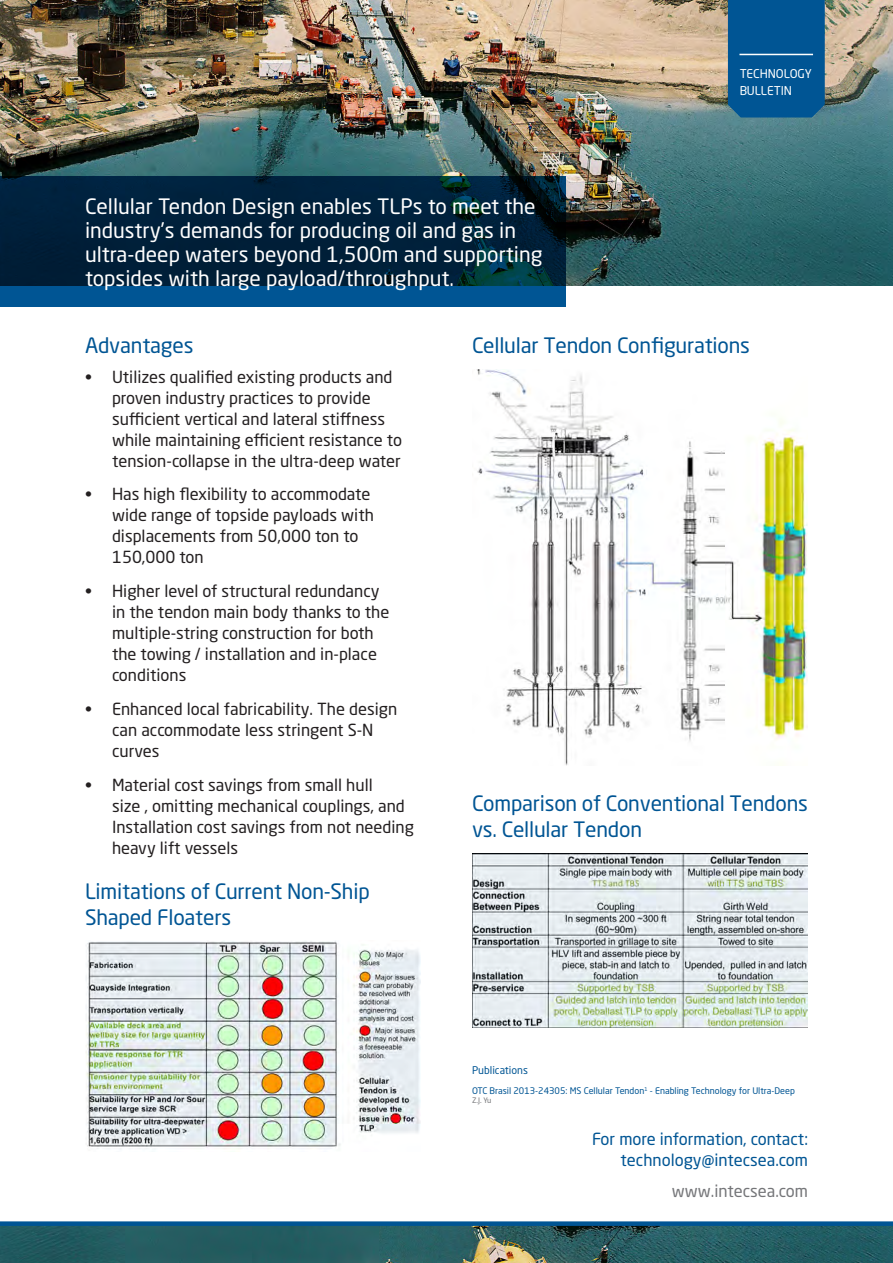
<style>
.page{position:relative;width:893px;height:1263px;background:#fff}
.page>*{position:absolute;margin:0;border:0;box-sizing:border-box;transform-origin:0 0}
.t1{font:21px/24px "Neo Sans Std";color:#fff}
.main_text{font:21px/25.5px "Neo Sans Std";letter-spacing:-.01em;color:#005594}
.t2{font:16.5px/21px "Neo Sans Std";color:#231f20}
.t3{font:16.5px "Neo Sans Std";color:#005594}
.t4{font:16.5px "Neo Sans Std";color:#757679}
.t5{font:12px/16.5px "Neo Sans Std";letter-spacing:-.005em;color:#fff}
.t6{font:10.5px "Neo Sans Std";color:#005594}
.t7{font:9px "Neo Sans Std";color:#005594}
.t8{font:7.5px "Neo Sans Std";color:#757679}
</style>
<div class="page">
<img style="left:0;top:1226px;width:893px;height:37px">
<img style="left:0;top:0;width:893px;height:286px">
<div style="left:0;top:1221px;width:893px;height:5px;background:#005594"></div>
<svg style="left:0;top:176px;width:566px;height:131px;background:#002947"></svg>
<div style="left:728px;top:0;width:96px;height:117px;background:#005594"></div>
<hr style="left:739px;top:54px;width:74px;height:1px;background:#fff">
<img style="left:86px;top:941px;width:335px;height:208px">
<img style="left:472px;top:854px;width:336px;height:174px">
<img style="left:477px;top:370px;width:331px;height:395px">
<p class="t1" style="left:85px;top:194px;width:459px">Cellular Tendon Design enables TLPs to meet the industry’s demands for producing oil and gas in ultra-deep waters beyond 1,500m and supporting topsides with large payload/throughput.</p>
<p class="t5" style="left:740px;top:65px;width:74px">TECHNOLOGY<br>BULLETIN</p>
<p class="main_text" style="left:85px;top:332px;width:110px">Advantages</p>
<p class="main_text" style="left:472px;top:332px;width:280px">Cellular Tendon Configurations</p>
<p class="t2" style="left:112px;top:366px;width:291px;text-indent:-27px">• Utilizes qualified existing products and proven industry practices to provide sufficient vertical and lateral stiffness while maintaining efficient resistance to tension-collapse in the ultra-deep water</p>
<p class="t2" style="left:112px;top:483px;width:263px;text-indent:-27px">• Has high flexibility to accommodate wide range of topside payloads with displacements from 50,000 ton to<br>150,000 ton</p>
<p class="t2" style="left:112px;top:580px;width:279px;text-indent:-27px">• Higher level of structural redundancy in the tendon main body thanks to the multiple-string construction for both the towing / installation and in-place conditions</p>
<p class="t2" style="left:112px;top:698px;width:287px;text-indent:-27px">• Enhanced local fabricability. The design can accommodate less stringent S-N curves</p>
<p class="t2" style="left:112px;top:774px;width:303px;text-indent:-27px">• Material cost savings from small hull<br>size , omitting mechanical couplings, and Installation cost savings from not needing heavy lift vessels</p>
<p class="main_text" style="left:85px;top:879px;width:286px">Limitations of Current Non-Ship<br>Shaped Floaters</p>
<p class="main_text" style="left:472px;top:790px;width:337px">Comparison of Conventional Tendons vs. Cellular Tendon</p>
<p class="t6" style="left:472px;top:1063px;width:57px">Publications</p>
<p class="t7" style="left:472px;top:1085px;width:324px">OTC Brasil 2013-24305: MS Cellular Tendon<sup>1</sup> - Enabling Technology for Ultra-Deep</p>
<p class="t8" style="left:472px;top:1096px;width:21px">Z.J. Yu</p>
<p class="t3" style="left:592px;top:1129px;width:217px">For more information, contact:</p>
<p class="t3" style="left:621px;top:1150px;width:189px">technology@intecsea.com</p>
<p class="t4" style="left:672px;top:1181px;width:137px">www.intecsea.com</p>
</div>
